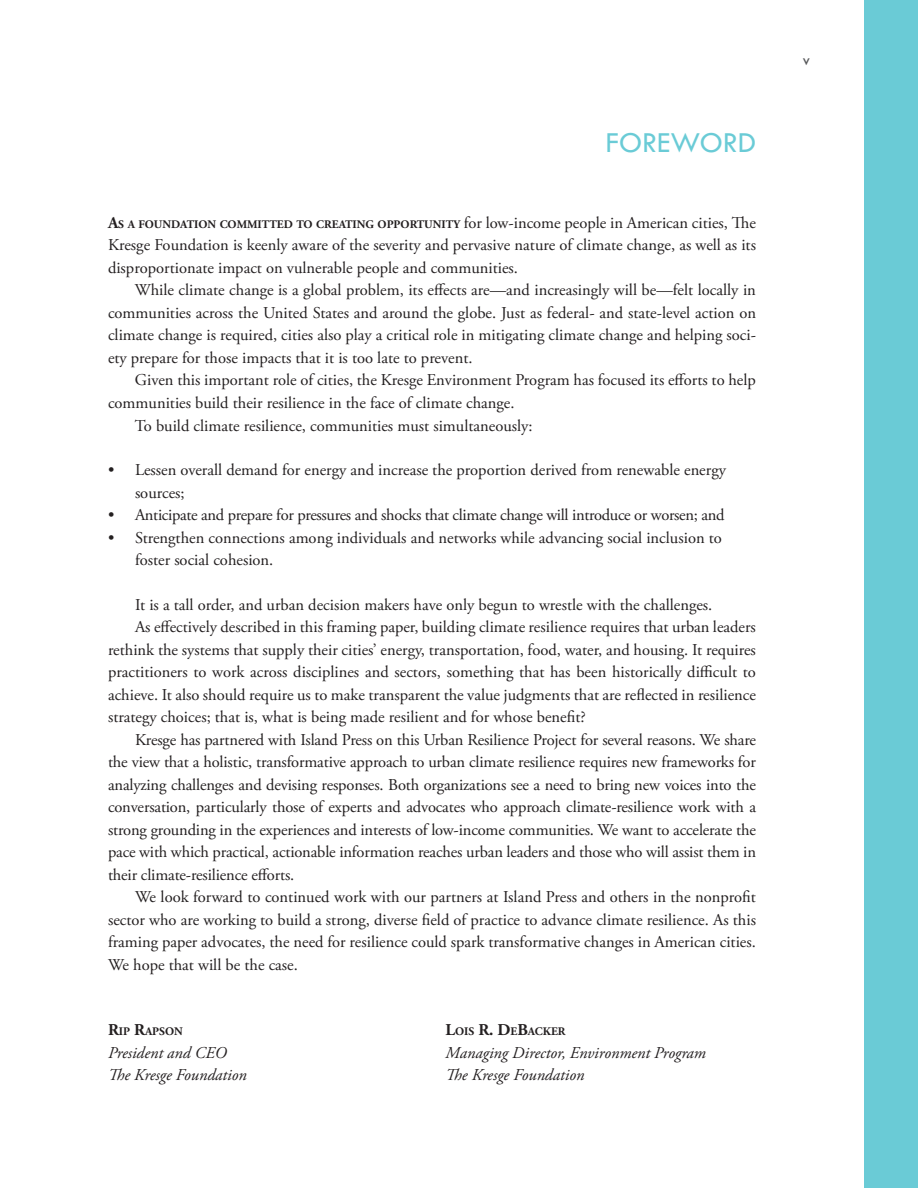
<style>
.page{position:relative;width:918px;height:1188px;background:#fff}
.page>*{position:absolute;margin:0;border:0;box-sizing:border-box;transform-origin:0 0}
.CH_subtitle{font:30px "Tw Cen";color:#6acbd6}
.txt_indent{font:16.5px/22.5px "Adobe Garamond Pro";color:#231f20;text-align:justify}
.txt-NoIndent{font:16.5px/22.5px "Adobe Garamond Pro";color:#231f20}
.txt-NoIndent-2{font:italic 16.5px "Adobe Garamond Pro";color:#231f20}
.txt_indent-2{font:16.5px "Adobe Garamond Pro";letter-spacing:-.02em;color:#231f20}
.Page___-_rhp{font:16.5px "Tw Cen";color:#57585a}
.txt-NoIndent-3{font:700 11.55px "Adobe Garamond Pro";color:#231f20}
.s1{font-size:16.5px}
.s2{font-weight:400;font-size:16.5px}
</style>
<div class="page">
<div style="left:864px;top:0;width:54px;height:1188px;background:#6acbd6"></div>
<p class="CH_subtitle" style="left:606px;top:125px;width:152px">FOREWORD</p>
<p class="txt-NoIndent-3" style="left:108px;top:218px;width:649px"><span class="s1">A</span>S A FOUNDATION COMMITTED TO CREATING OPPORTUNITY <span class="s2">for low-income people in American cities, The</span></p>
<p class="txt-NoIndent" style="left:108px;top:235px;width:650px">Kresge Foundation is keenly aware of the severity and pervasive nature of climate change, as well as its disproportionate impact on vulnerable people and communities.</p>
<p class="txt_indent" style="left:108px;top:280px;width:650px;text-indent:27px">While climate change is a global problem, its effects are—and increasingly will be—felt locally in communities across the United States and around the globe. Just as federal- and state-level action on climate change is required, cities also play a critical role in mitigating climate change and helping soci&shy;ety prepare for those impacts that it is too late to prevent.</p>
<p class="txt_indent" style="left:108px;top:370px;width:649px;text-indent:27px">Given this important role of cities, the Kresge Environment Program has focused its efforts to help communities build their resilience in the face of climate change.</p>
<p class="txt_indent" style="left:135px;top:415px;width:399px">To build climate resilience, communities must simultaneously:</p>
<p class="txt_indent" style="left:135px;top:460px;width:592px;text-indent:-27px">• Lessen overall demand for energy and increase the proportion derived from renewable energy sources;</p>
<p class="txt_indent-2" style="left:108px;top:505px;width:618px">• Anticipate and prepare for pressures and shocks that climate change will introduce or worsen; and</p>
<p class="txt_indent" style="left:135px;top:527px;width:588px;text-indent:-27px">• Strengthen connections among individuals and networks while advancing social inclusion to foster social cohesion.</p>
<p class="txt_indent" style="left:135px;top:594px;width:579px">It is a tall order, and urban decision makers have only begun to wrestle with the challenges.</p>
<p class="txt_indent" style="left:108px;top:616px;width:650px;text-indent:27px">As effectively described in this framing paper, building climate resilience requires that urban leaders rethink the systems that supply their cities’ energy, transportation, food, water, and housing. It requires practitioners to work across disciplines and sectors, something that has been historically difficult to achieve. It also should require us to make transparent the value judgments that are reflected in resilience strategy choices; that is, what is being made resilient and for whose benefit?</p>
<p class="txt_indent" style="left:108px;top:729px;width:650px;text-indent:27px">Kresge has partnered with Island Press on this Urban Resilience Project for several reasons. We share the view that a holistic, transformative approach to urban climate resilience requires new frameworks for analyzing challenges and devising responses. Both organizations see a need to bring new voices into the conversation, particularly those of experts and advocates who approach climate-resilience work with a strong grounding in the experiences and interests of low-income communities. We want to accelerate the pace with which practical, actionable information reaches urban leaders and those who will assist them in their climate-resilience efforts.</p>
<p class="txt_indent" style="left:108px;top:886px;width:650px;text-indent:27px">We look forward to continued work with our partners at Island Press and others in the nonprofit sector who are working to build a strong, diverse field of practice to advance climate resilience. As this framing paper advocates, the need for resilience could spark transformative changes in American cities.<br>We hope that will be the case.</p>
<p class="txt-NoIndent-3" style="left:108px;top:1025px;width:76px"><span class="s1">R</span>IP <span class="s1">R</span>APSON</p>
<p class="txt-NoIndent-2" style="left:108px;top:1042px;width:120px">President and CEO</p>
<p class="txt-NoIndent-2" style="left:108px;top:1065px;width:140px">The Kresge Foundation</p>
<p class="txt-NoIndent-3" style="left:446px;top:1025px;width:122px"><span class="s1">L</span>OIS <span class="s1">R. D</span>E<span class="s1">B</span>ACKER</p>
<p class="txt-NoIndent-2" style="left:446px;top:1042px;width:262px">Managing Director, Environment Program</p>
<p class="txt-NoIndent-2" style="left:446px;top:1065px;width:140px">The Kresge Foundation</p>
<p class="Page___-_rhp" style="left:803px;top:50px;width:9px">v</p>
</div>
